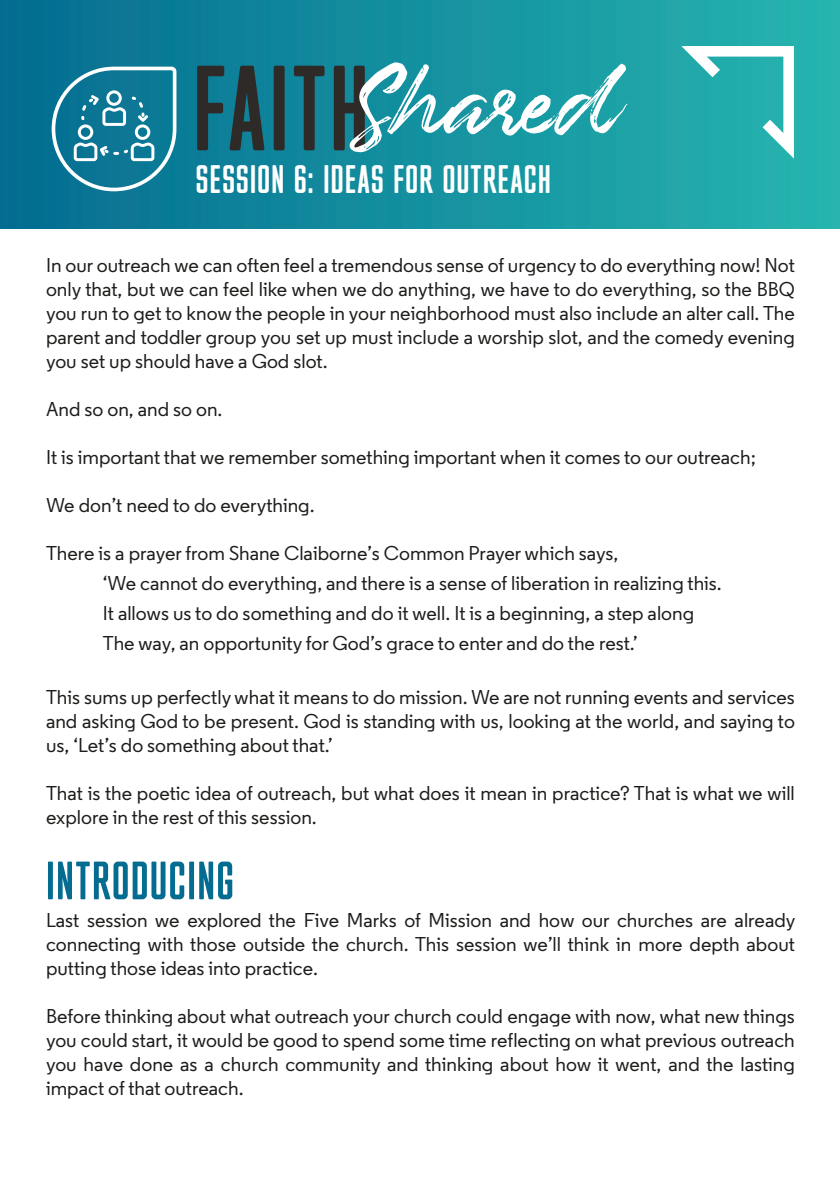
<style>
.page{position:relative;width:840px;height:1191px;background:#fff}
.page>*{position:absolute;margin:0;border:0;box-sizing:border-box;transform-origin:0 0}
.t1{font:77px "Underland";color:#fff}
.t2{font:51.4px "M Fred Rounded";color:#036c90}
.t3{font:38px "M Fred Rounded";color:#fff}
.t4{font:500 20px/24px "Regular";color:#1d1d1b;text-align:justify}
.s1{font-family:"M Fred Rounded";font-size:115.6px;color:#2d2a27}
</style>
<div class="page">
<div style="left:0;top:0;width:839px;height:228px;background:linear-gradient(to right,#036c90,#26b5af)"></div>
<svg style="left:681px;top:46px;width:112px;height:113px"></svg>
<svg style="left:50px;top:65px;width:128px;height:128px;background:#2f8ba5"></svg>
<h1 class="t1" style="left:191px;top:62px;width:423px"><span class="s1">FAITH</span>Shared</h1>
<p class="t3" style="left:195px;top:158px;width:357px">SESSION 6: IDEAS FOR OUTREACH</p>
<p class="t4" style="left:46px;top:253px;width:750px">In our outreach we can often feel a tremendous sense of urgency to do everything now! Not only that, but we can feel like when we do anything, we have to do everything, so the BBQ you run to get to know the people in your neighborhood must also include an alter call. The parent and toddler group you set up must include a worship slot, and the comedy evening you set up should have a God slot.</p>
<p class="t4" style="left:46px;top:397px;width:178px">And so on, and so on.</p>
<p class="t4" style="left:46px;top:445px;width:711px">It is important that we remember something important when it comes to our outreach;</p>
<p class="t4" style="left:46px;top:493px;width:270px">We don’t need to do everything.</p>
<p class="t4" style="left:46px;top:541px;width:573px">There is a prayer from Shane Claiborne’s Common Prayer which says,</p>
<p class="t4" style="left:103px;top:571px;width:620px">‘We cannot do everything, and there is a sense of liberation in realizing this.</p>
<p class="t4" style="left:103px;top:601px;width:592px">It allows us to do something and do it well. It is a beginning, a step along</p>
<p class="t4" style="left:103px;top:631px;width:536px">The way, an opportunity for God’s grace to enter and do the rest.’</p>
<p class="t4" style="left:46px;top:685px;width:750px">This sums up perfectly what it means to do mission. We are not running events and services and asking God to be present. God is standing with us, looking at the world, and saying to us, ‘Let’s do something about that.’</p>
<p class="t4" style="left:46px;top:781px;width:750px">That is the poetic idea of outreach, but what does it mean in practice? That is what we will explore in the rest of this session.</p>
<p class="t2" style="left:45px;top:852px;width:190px">INTRODUCING</p>
<p class="t4" style="left:46px;top:908px;width:750px">Last session we explored the Five Marks of Mission and how our churches are already connecting with those outside the church. This session we’ll think in more depth about putting those ideas into practice.</p>
<p class="t4" style="left:46px;top:1004px;width:750px">Before thinking about what outreach your church could engage with now, what new things you could start, it would be good to spend some time reflecting on what previous outreach you have done as a church community and thinking about how it went, and the lasting impact of that outreach.</p>
</div>
